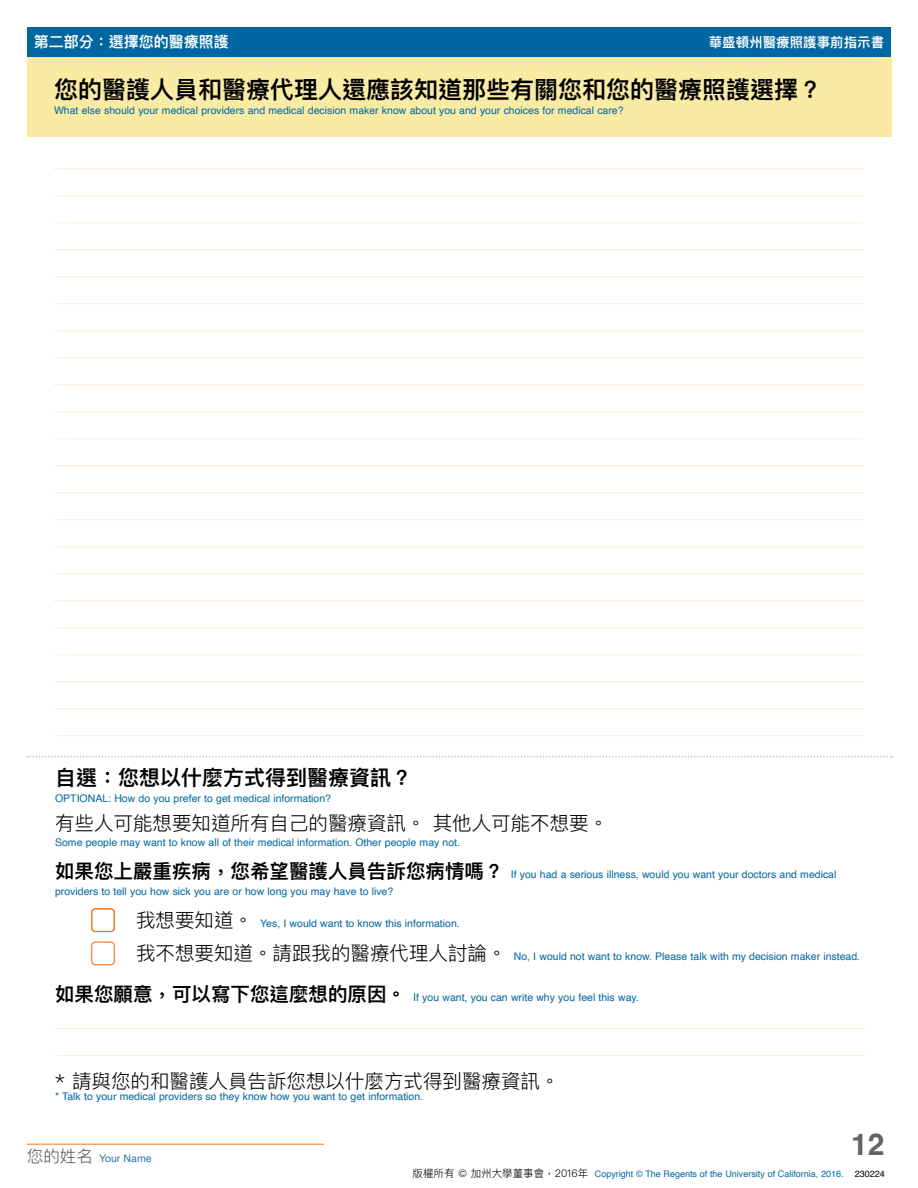
<style>
.page{position:relative;width:918px;height:1188px;background:#fff}
.page>*{position:absolute;margin:0;border:0;box-sizing:border-box;transform-origin:0 0}
.t1{font:700 30px "Helvetica";color:#636466}
.Instruction_1_-zh{font:600 24px "Ping Fang TC";color:#000}
.Title_2_-zh{font:600 21px "Ping Fang TC";color:#000}
.Paragraph_1_-zh{font:300 19.5px "Ping Fang TC";color:#000}
.t2{font:600 15px "Ping Fang TC";color:#fff}
.t3{font:600 13.5px "Ping Fang TC";color:#fff}
.Title_3_-zh{font:10.5px/16.5px "Helvetica";color:#0067a0}
.Paragraph_4_-zh{font:10.5px "Helvetica";color:#0067a0}
.Paragraph_1_-zh-2{font:10.5px "Helvetica";color:#0067a0}
.English_Paragraph{font:10.5px "Helvetica";color:#0067a0}
.Title_4_-zh{font:10.5px "Helvetica";color:#0067a0}
.t4{font:10.5px "Helvetica";color:#2d7aad}
.t5{font:9px "Helvetica";color:#0067a0}
.s1{font-family:"Ping Fang TC";font-weight:600;font-size:19.5px;color:#000}
.s2{font-family:"Ping Fang TC";font-weight:300;font-size:19.5px;color:#000}
.s3{font-family:"Ping Fang TC";font-weight:300;font-size:16.5px;color:#58595b}
.s4{font-family:"Ping Fang TC";font-weight:300;font-size:10.5px;color:#000}
.s5{color:#000}
</style>
<div class="page">
<div style="left:27px;top:27px;width:864px;height:42px;background:#0067a0"></div>
<hr style="left:27px;top:1144px;width:297px;height:1px;background:#f47521">
<div style="left:27px;top:57px;width:864px;height:80px;background:#faeba4"></div>
<hr style="left:55px;top:1028px;width:810px;height:1px;background:#feebdb">
<hr style="left:55px;top:1055px;width:810px;height:1px;background:#feebdb">
<div style="left:91px;top:908px;width:24px;height:24px;border:1px solid #f47521;border-radius:4px"></div>
<div style="left:91px;top:942px;width:24px;height:23px;border:1px solid #f47521;border-radius:4px"></div>
<hr style="left:54px;top:168px;width:810px;height:1px;background:#feebdb">
<hr style="left:54px;top:195px;width:810px;height:1px;background:#feebdb">
<hr style="left:54px;top:222px;width:810px;height:1px;background:#feebdb">
<hr style="left:54px;top:249px;width:810px;height:1px;background:#feebdb">
<hr style="left:54px;top:276px;width:810px;height:1px;background:#feebdb">
<hr style="left:54px;top:303px;width:810px;height:1px;background:#feebdb">
<hr style="left:54px;top:330px;width:810px;height:1px;background:#feebdb">
<hr style="left:54px;top:357px;width:810px;height:1px;background:#feebdb">
<hr style="left:54px;top:384px;width:810px;height:1px;background:#feebdb">
<hr style="left:54px;top:411px;width:810px;height:1px;background:#feebdb">
<hr style="left:54px;top:438px;width:810px;height:1px;background:#feebdb">
<hr style="left:54px;top:465px;width:810px;height:1px;background:#feebdb">
<hr style="left:54px;top:492px;width:810px;height:1px;background:#feebdb">
<hr style="left:54px;top:519px;width:810px;height:1px;background:#feebdb">
<hr style="left:54px;top:546px;width:810px;height:1px;background:#feebdb">
<hr style="left:54px;top:573px;width:810px;height:1px;background:#feebdb">
<hr style="left:54px;top:600px;width:810px;height:1px;background:#feebdb">
<hr style="left:54px;top:627px;width:810px;height:1px;background:#feebdb">
<hr style="left:54px;top:654px;width:810px;height:1px;background:#feebdb">
<hr style="left:54px;top:681px;width:810px;height:1px;background:#feebdb">
<hr style="left:54px;top:708px;width:810px;height:1px;background:#feebdb">
<hr style="left:54px;top:735px;width:810px;height:1px;background:#feebdb">
<svg style="left:27px;top:756px;width:865px;height:2px"></svg>
<h3 class="t2" style="left:34px;top:33px;width:196px">第二部分：選擇您的醫療照護</h3>
<p class="t3" style="left:709px;top:34px;width:177px">華盛頓州醫療照護事前指示書</p>
<p class="Instruction_1_-zh" style="left:54px;top:74px;width:769px">您的醫護人員和醫療代理人還應該知道那些有關您和您的醫療照護選擇？</p>
<p class="Title_3_-zh" style="left:54px;top:103px;width:571px">What else should your medical providers and medical decision maker know about you and your choices for medical care?</p>
<p class="Title_2_-zh" style="left:55px;top:765px;width:358px">自選：您想以什麼方式得到醫療資訊？</p>
<p class="Title_3_-zh" style="left:55px;top:790px;width:278px">OPTIONAL: How do you prefer to get medical information?</p>
<p class="Paragraph_1_-zh" style="left:55px;top:811px;width:555px">有些人可能想要知道所有自己的醫療資訊。 其他人可能不想要。</p>
<p class="Paragraph_1_-zh-2" style="left:55px;top:834px;width:407px">Some people may want to know all of their medical information. Other people may not.</p>
<p class="Title_3_-zh" style="left:55px;top:867px;width:783px"><span class="s1">如果您上嚴重疾病，您希望醫護人員告訴您病情嗎？</span> If you had a serious illness, would you want your doctors and medical providers to tell you how sick you are or how long you may have to live?</p>
<p class="Paragraph_4_-zh" style="left:136px;top:916px;width:325px"><span class="s2">我想要知道。</span> Yes, I would want to know this information.</p>
<p class="Paragraph_4_-zh" style="left:136px;top:948px;width:726px"><span class="s2">我不想要知道。請跟我的醫療代理人討論。</span> No, I would not want to know. Please talk with my decision maker instead.</p>
<p class="Title_4_-zh" style="left:55px;top:989px;width:585px"><span class="s1">如果您願意，可以寫下您這麼想的原因。</span> If you want, you can write why you feel this way.</p>
<p class="Paragraph_1_-zh" style="left:55px;top:1069px;width:506px">* 請與您的和醫護人員告訴您想以什麼方式得到醫療資訊。</p>
<p class="English_Paragraph" style="left:55px;top:1088px;width:370px">* Talk to your medical providers so they know how you want to get information.</p>
<p class="t4" style="left:27px;top:1150px;width:126px"><span class="s3">您的姓名</span> Your Name</p>
<h1 class="t1" style="left:851px;top:1126px;width:35px">12</h1>
<p class="t5" style="left:413px;top:1167px;width:474px"><span class="s4">版權所有 © 加州大學董事會，2016年</span> Copyright © The Regents of the University of California, 2016. <span class="s5">230224</span></p>
</div>
